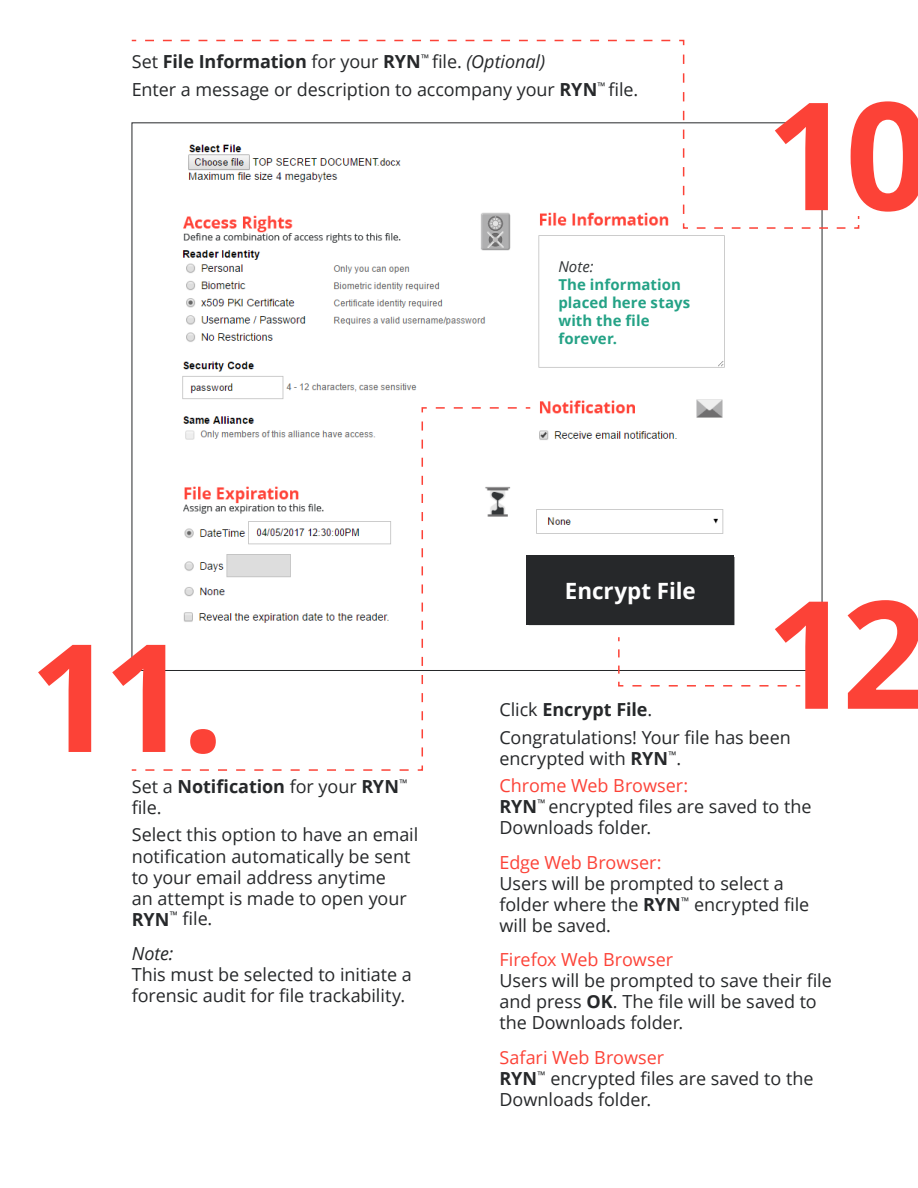
<style>
.page{position:relative;width:918px;height:1188px;background:#fff}
.page>*{position:absolute;margin:0;border:0;box-sizing:border-box;transform-origin:0 0}
.t1{font:700 150px "Open Sans";color:#fc4237}
.t2{font:700 22.5px "Open Sans";color:#fff}
.t3{font:18px/21px "Open Sans";letter-spacing:-.005em;color:#26282a}
.t4{font:18px "Open Sans";letter-spacing:-.005em;color:#fc4237}
.t5{font:700 18px "Open Sans";color:#26282a}
.t6{font:italic 18px "Open Sans";color:#26282a}
.t7{font:700 15px/18px "Open Sans";letter-spacing:.005em;color:#24a286}
.t8{font:italic 15px "Open Sans";color:#323537}
.s1{font-weight:700}
.s2{font-style:italic}
.s3{color:#fc4237}
.s4{font-weight:400}
</style>
<div class="page">
<img style="left:182px;top:230px;width:553px;height:396px">
<svg style="left:131px;top:406px;width:401px;height:365px"></svg>
<svg style="left:131px;top:39px;width:729px;height:191px"></svg>
<svg style="left:617px;top:637px;width:185px;height:50px"></svg>
<div style="left:526px;top:556px;width:208px;height:69px;background:#26282a"></div>
<p class="t3" style="left:132px;top:47px;width:508px;line-height:27.8px">Set <span class="s1">File Information</span> for your <span class="s1">RYN</span><sup>™</sup> file. <span class="s2">(Optional)<br></span>Enter a message or description to accompany your <span class="s1">RYN</span><sup>™</sup> file.</p>
<p class="t8" style="left:558px;top:256px;width:37px">Note:</p>
<p class="t7" style="left:558px;top:275px;width:133px">The information placed here stays with the file forever.</p>
<h1 class="t1" style="left:766px;top:50px;width:166px">10</h1>
<h1 class="t1" style="left:29px;top:592px;width:197px">11.</h1>
<p class="t3" style="left:132px;top:775px;width:277px">Set a <span class="s1">Notification</span> for your <span class="s1">RYN</span><sup>™ </sup>file.</p>
<p class="t3" style="left:132px;top:824px;width:288px">Select this option to have an email notification automatically be sent to your email address anytime<br>an attempt is made to open your<br><span class="s1">RYN</span><sup>™</sup> file.</p>
<p class="t6" style="left:132px;top:941px;width:43px">Note:</p>
<p class="t3" style="left:132px;top:964px;width:282px">This must be selected to initiate a forensic audit for file trackability.</p>
<p class="t2" style="left:565px;top:575px;width:132px">Encrypt File</p>
<h1 class="t1" style="left:766px;top:548px;width:163px">12</h1>
<p class="t3" style="left:500px;top:726px;width:293px">Congratulations! Your file has been encrypted with <span class="s1">RYN</span><sup>™</sup>.</p>
<p class="t3" style="left:499px;top:775px;width:314px"><span class="s3">Chrome Web Browser:<br></span><span class="s1">RYN</span><sup>™</sup> encrypted files are saved to the<br>Downloads folder.</p>
<p class="t4" style="left:500px;top:850px;width:164px">Edge Web Browser:</p>
<p class="t3" style="left:500px;top:872px;width:311px">Users will be prompted to select a folder where the <span class="s1">RYN</span><sup>™</sup> encrypted file will be saved.</p>
<p class="t4" style="left:500px;top:948px;width:175px">Firefox Web Browser</p>
<p class="t3" style="left:500px;top:970px;width:334px">Users will be prompted to save their file and press <span class="s1">OK</span>. The file will be saved to the Downloads folder.</p>
<p class="t3" style="left:499px;top:1047px;width:316px"><span class="s3">Safari Web Browser<br></span><span class="s1">RYN</span><sup>™</sup> encrypted files are saved to the<br>Downloads folder.</p>
<p class="t5" style="left:500px;top:697px;width:154px"><span class="s4">Click</span> Encrypt File<span class="s4">.</span></p>
</div>
